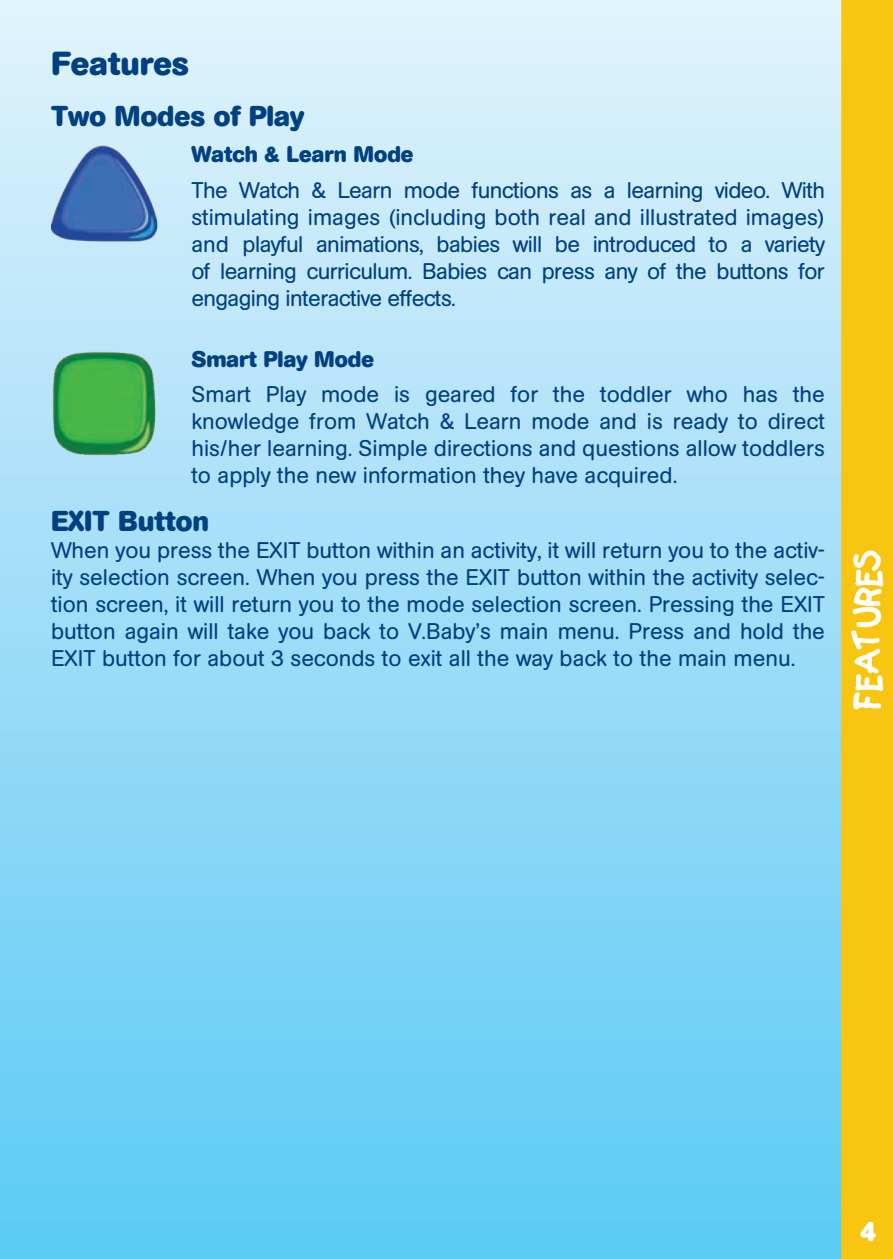
<style>
.page{position:relative;width:893px;height:1259px;background:#fff}
.page>*{position:absolute;margin:0;border:0;box-sizing:border-box;transform-origin:0 0}
.t1{font:33px "Catchup Normal";color:#fff}
.t2{font:700 33px "AG Book Rounded";color:#014081}
.t3{font:700 28.5px "AG Book Rounded";color:#014081}
.t4{font:22.5px/27px "AG Book Rounded";letter-spacing:-.015em;color:#014081;text-align:justify}
.t5{font:22.5px/27px "AG Book Rounded";color:#014081;text-align:justify}
.t6{font:700 22.5px "AG Book Rounded";color:#014081}
</style>
<div class="page">
<div style="left:0;top:0;width:893px;height:1259px;background:linear-gradient(to bottom,#e1f2fc,#5bc9f5)"></div>
<div style="left:841px;top:0;width:52px;height:1259px;background:#f8c510"></div>
<svg style="left:851px;top:549px;width:33px;height:161px;background:#f9d34b"></svg>
<img style="left:51px;top:146px;width:106px;height:97px">
<img style="left:51px;top:350px;width:106px;height:107px">
<h1 class="t2" style="left:51px;top:44px;width:140px">Features</h1>
<p class="t3" style="left:51px;top:100px;width:255px">Two Modes of Play</p>
<p class="t6" style="left:191px;top:141px;width:224px">Watch &amp; Learn Mode</p>
<p class="t4" style="left:191px;top:176px;width:635px">The Watch &amp; Learn mode functions as a learning video. With stimulating images (including both real and illustrated images) and playful animations, babies will be introduced to a variety of learning curriculum. Babies can press any of the buttons for engaging interactive effects.</p>
<p class="t6" style="left:191px;top:346px;width:184px">Smart Play Mode</p>
<p class="t4" style="left:191px;top:381px;width:635px">Smart Play mode is geared for the toddler who has the knowledge from Watch &amp; Learn mode and is ready to direct his/her learning. Simple directions and questions allow toddlers to apply the new information they have acquired.</p>
<p class="t3" style="left:51px;top:504px;width:159px">EXIT Button</p>
<p class="t5" style="left:51px;top:536px;width:775px">When you press the EXIT button within an activity, it will return you to the activ&shy;ity selection screen. When you press the EXIT button within the activity selec&shy;tion screen, it will return you to the mode selection screen. Pressing the EXIT button again will take you back to V.Baby’s main menu. Press and hold the EXIT button for about 3 seconds to exit all the way back to the main menu.</p>
<h1 class="t1" style="left:846px;top:710px;width:165px;rotate:-90deg">FEATURES</h1>
</div>
